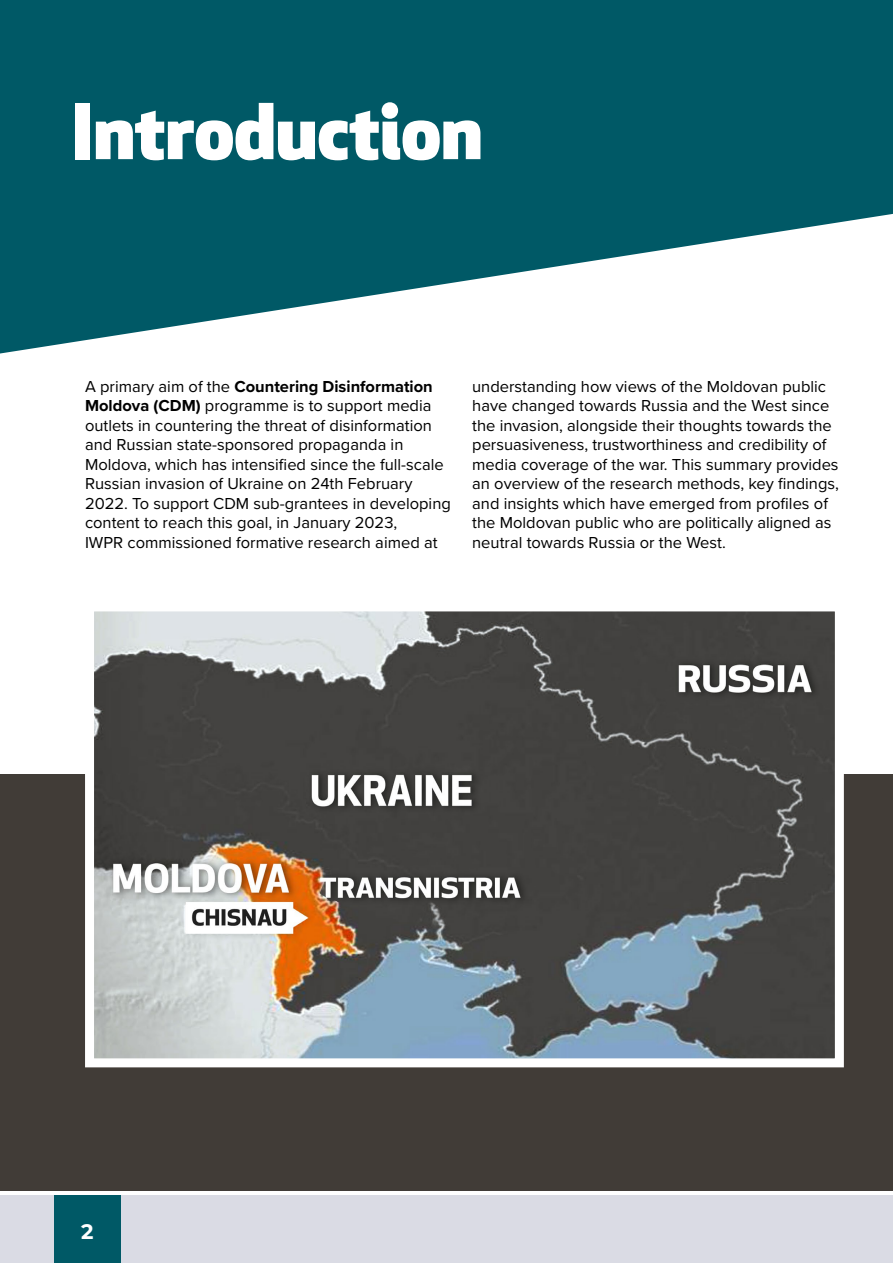
<style>
.page{position:relative;width:893px;height:1263px;background:#fff}
.page>*{position:absolute;margin:0;border:0;box-sizing:border-box;transform-origin:0 0}
.t1{font:800 75px "Apex New";color:#fff}
.t2{font:700 21px "Montserrat";color:#fff}
.t3{font:16.5px/19.5px "Proxima Nova";color:#000}
.s1{font-weight:700}
</style>
<div class="page">
<div style="left:0;top:774px;width:893px;height:417px;background:#413c37"></div>
<svg style="left:0;top:0;width:880px;height:354px"></svg>
<div style="left:880px;top:0;width:13px;height:216px;background:#005966"></div>
<img style="left:95px;top:612px;width:739px;height:445px">
<div style="left:85px;top:602px;width:759px;height:465px;border:9px solid #fff"></div>
<div style="left:0;top:1195px;width:893px;height:68px;background:#dadbe4"></div>
<div style="left:54px;top:1195px;width:67px;height:68px;background:#005966"></div>
<h1 class="t1" style="left:72px;top:79px;width:412px">Introduction</h1>
<p class="t3" style="left:85px;top:375px;width:367px">A primary aim of the <span class="s1">Countering Disinformation Moldova (CDM)</span> programme is to support media outlets in countering the threat of disinformation and Russian state-sponsored propaganda in Moldova, which has intensified since the full-scale Russian invasion of Ukraine on 24th February 2022. To support CDM sub-grantees in developing content to reach this goal, in January 2023,<br>IWPR commissioned formative research aimed at</p>
<p class="t3" style="left:472px;top:375px;width:368px">understanding how views of the Moldovan public have changed towards Russia and the West since the invasion, alongside their thoughts towards the persuasiveness, trustworthiness and credibility of media coverage of the war. This summary provides an overview of the research methods, key findings, and insights which have emerged from profiles of the Moldovan public who are politically aligned as neutral towards Russia or the West.</p>
<p class="t2" style="left:81px;top:1216px;width:14px">2</p>
</div>
